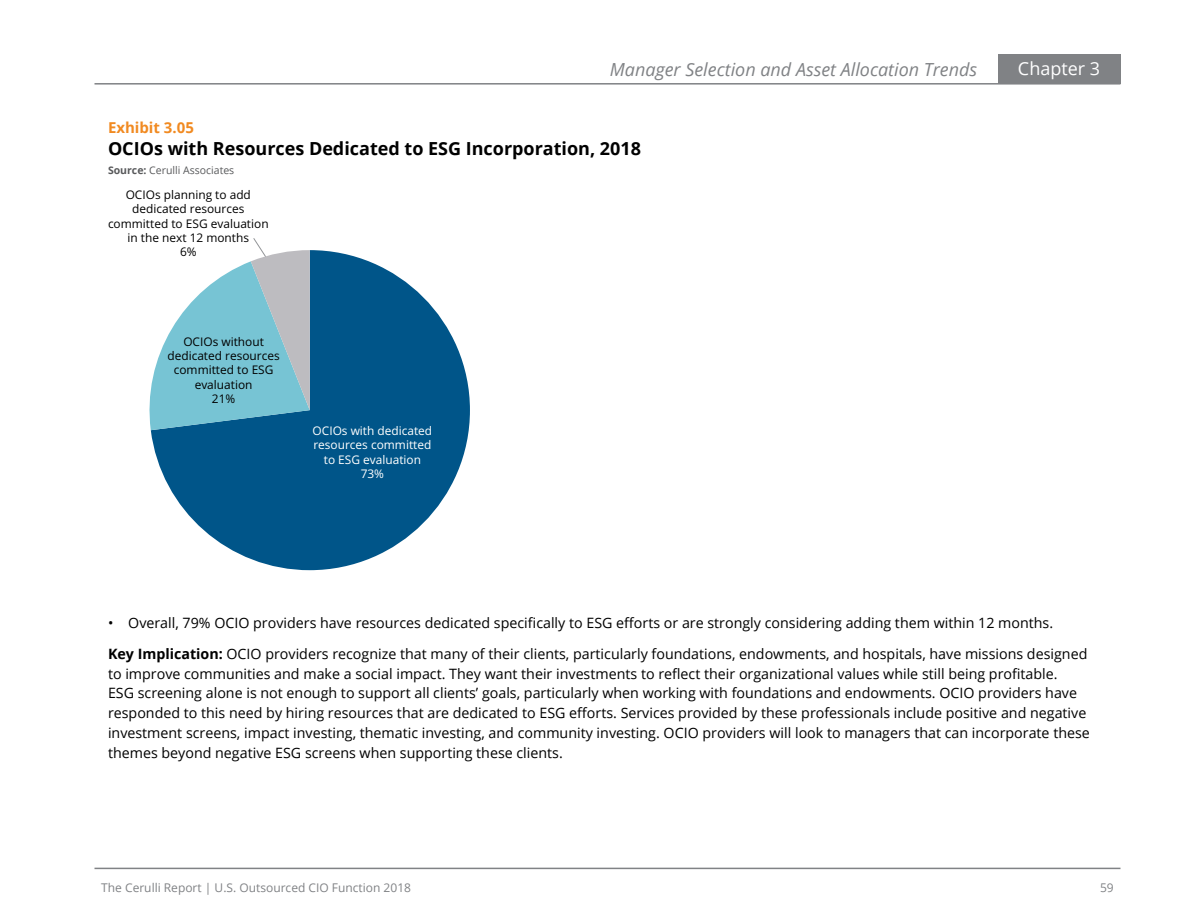
<style>
.page{position:relative;width:1188px;height:918px;background:#fff}
.page>*{position:absolute;margin:0;border:0;box-sizing:border-box;transform-origin:0 0}
.t1{font:700 18px "Open Sans";color:#000}
.t2{font:italic 18px "Open Sans";color:#808285}
.t3{font:18px "Open Sans";color:#fff}
.t4{font:700 15px "Open Sans";color:#f18a21}
.t5{font:14.25px/20px "Open Sans";color:#000}
.t6{font:12px "Open Sans";color:#808285}
.t7{font:11.85px/14.2px "Open Sans";color:#000;text-align:center}
.t8{font:11.85px/14.2px "Open Sans";color:#fff;text-align:center}
.t9{font:10.5px "Open Sans";color:#58595b}
.s1{font-weight:700}
</style>
<div class="page">
<hr style="left:94px;top:868px;width:1026px;height:1px;background:#808285">
<hr style="left:94px;top:83px;width:1026px;height:2px;background:#808285">
<div style="left:998px;top:54px;width:122px;height:29px;background:#808285"></div>
<svg style="left:151px;top:250px;width:319px;height:320px;fill:#005589"></svg>
<svg style="left:149px;top:238px;width:161px;height:192px"></svg>
<p class="t2" style="left:610px;top:57px;width:369px">Manager Selection and Asset Allocation Trends</p>
<p class="t3" style="left:1018px;top:57px;width:84px">Chapter 3</p>
<p class="t4" style="left:108px;top:117px;width:87px">Exhibit 3.05</p>
<p class="t1" style="left:108px;top:135px;width:535px">OCIOs with Resources Dedicated to ESG Incorporation, 2018</p>
<p class="t9" style="left:108px;top:163px;width:128px"><span class="s1">Source:</span> Cerulli Associates</p>
<p class="t7" style="left:108px;top:187px;width:162px">OCIOs planning to add dedicated resources committed to ESG evaluation in the next 12 months<br>6%</p>
<p class="t7" style="left:167px;top:334px;width:114px">OCIOs without dedicated resources committed to ESG evaluation<br>21%</p>
<p class="t8" style="left:313px;top:423px;width:121px">OCIOs with dedicated resources committed to ESG evaluation<br>73%</p>
<p class="t5" style="left:108px;top:607px;width:981px;line-height:30.8px">• Overall, 79% OCIO providers have resources dedicated specifically to ESG efforts or are strongly considering adding them within 12 months.<br><span class="s1">Key Implication:</span> OCIO providers recognize that many of their clients, particularly foundations, endowments, and hospitals, have missions designed</p>
<p class="t5" style="left:108px;top:663px;width:983px">to improve communities and make a social impact. They want their investments to reflect their organizational values while still being profitable.<br>ESG screening alone is not enough to support all clients’ goals, particularly when working with foundations and endowments. OCIO providers have responded to this need by hiring resources that are dedicated to ESG efforts. Services provided by these professionals include positive and negative investment screens, impact investing, thematic investing, and community investing. OCIO providers will look to managers that can incorporate these themes beyond negative ESG screens when supporting these clients.</p>
<p class="t6" style="left:101px;top:880px;width:311px">The Cerulli Report | U.S. Outsourced CIO Function 2018</p>
<p class="t6" style="left:1100px;top:880px;width:15px">59</p>
</div>
